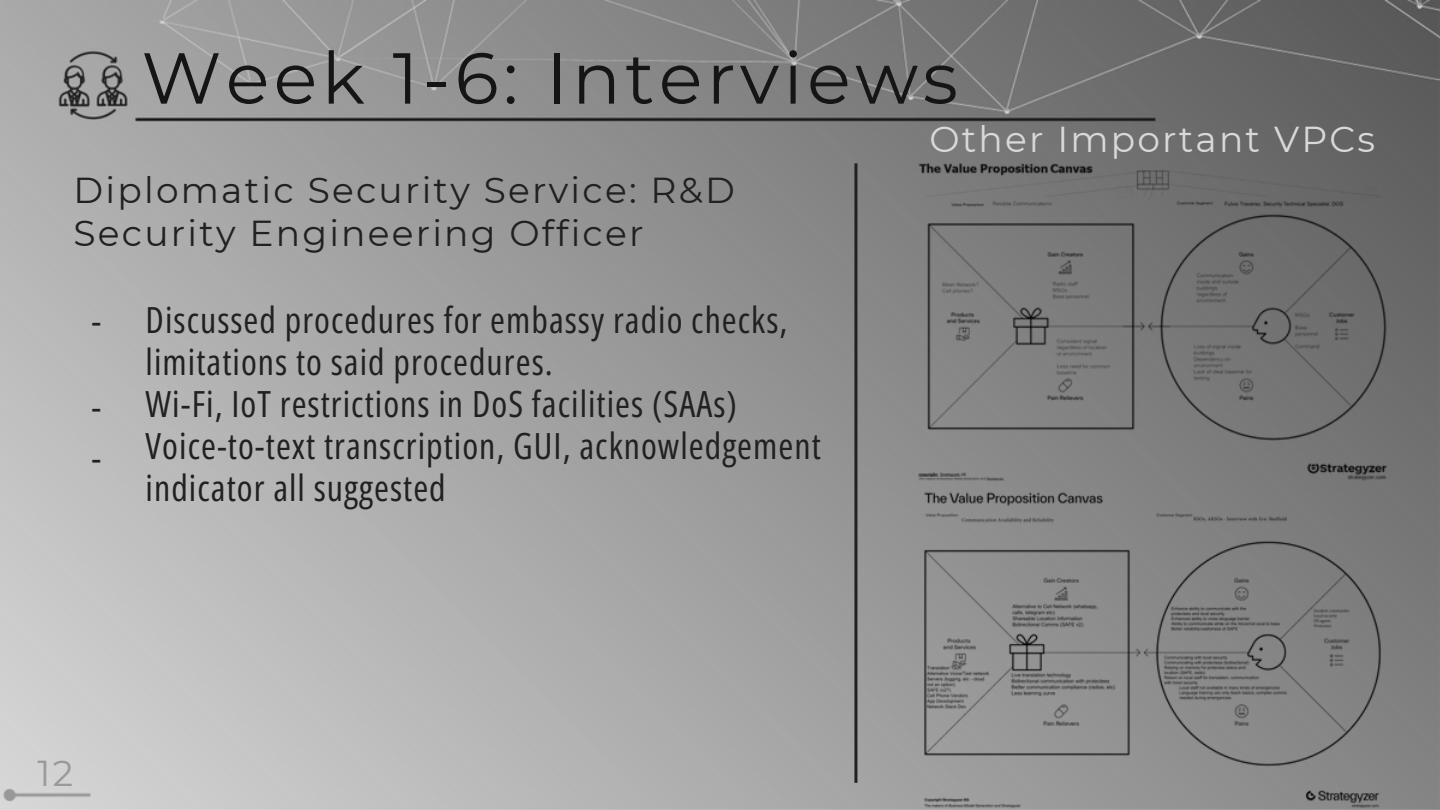
<style>
.page{position:relative;width:1440px;height:810px;background:#fff}
.page>*{position:absolute;margin:0;border:0;box-sizing:border-box;transform-origin:0 0}
.t1{font:72px "Montserrat";letter-spacing:.06em;color:#151515}
.t2{font:36px/42px "Open Sans Condensed";letter-spacing:.03em;color:#212121}
.t3{font:36px "Montserrat";letter-spacing:.06em;color:#212121}
.t4{font:36px "Montserrat";letter-spacing:.06em;color:#d9d9d9}
.t5{font:36px "Montserrat";color:#999}
</style>
<div class="page">
<img style="left:0;top:0;width:1440px;height:810px">
<img style="left:918px;top:163px;width:471px;height:647px">
<hr style="left:854px;top:163px;width:3px;height:620px;background:#212121">
<p class="t1" style="left:141px;top:34px;width:818px">Week 1-6: Interviews</p>
<p class="t3" style="left:74px;top:168px;width:663px">Diplomatic Security Service: R&amp;D</p>
<p class="t3" style="left:74px;top:211px;width:571px">Security Engineering Officer</p>
<p class="t2" style="left:92px;top:299px;width:11px">-</p>
<p class="t2" style="left:92px;top:385px;width:11px">-</p>
<p class="t2" style="left:92px;top:436px;width:11px">-</p>
<p class="t2" style="left:146px;top:298px;width:643px">Discussed procedures for embassy radio checks, limitations to said procedures.</p>
<p class="t2" style="left:146px;top:382px;width:677px">Wi-Fi, IoT restrictions in DoS facilities (SAAs)<br>Voice-to-text transcription, GUI, acknowledgement indicator all suggested</p>
<p class="t5" style="left:38px;top:751px;width:37px">12</p>
<p class="t4" style="left:929px;top:117px;width:447px">Other Important VPCs</p>
</div>
